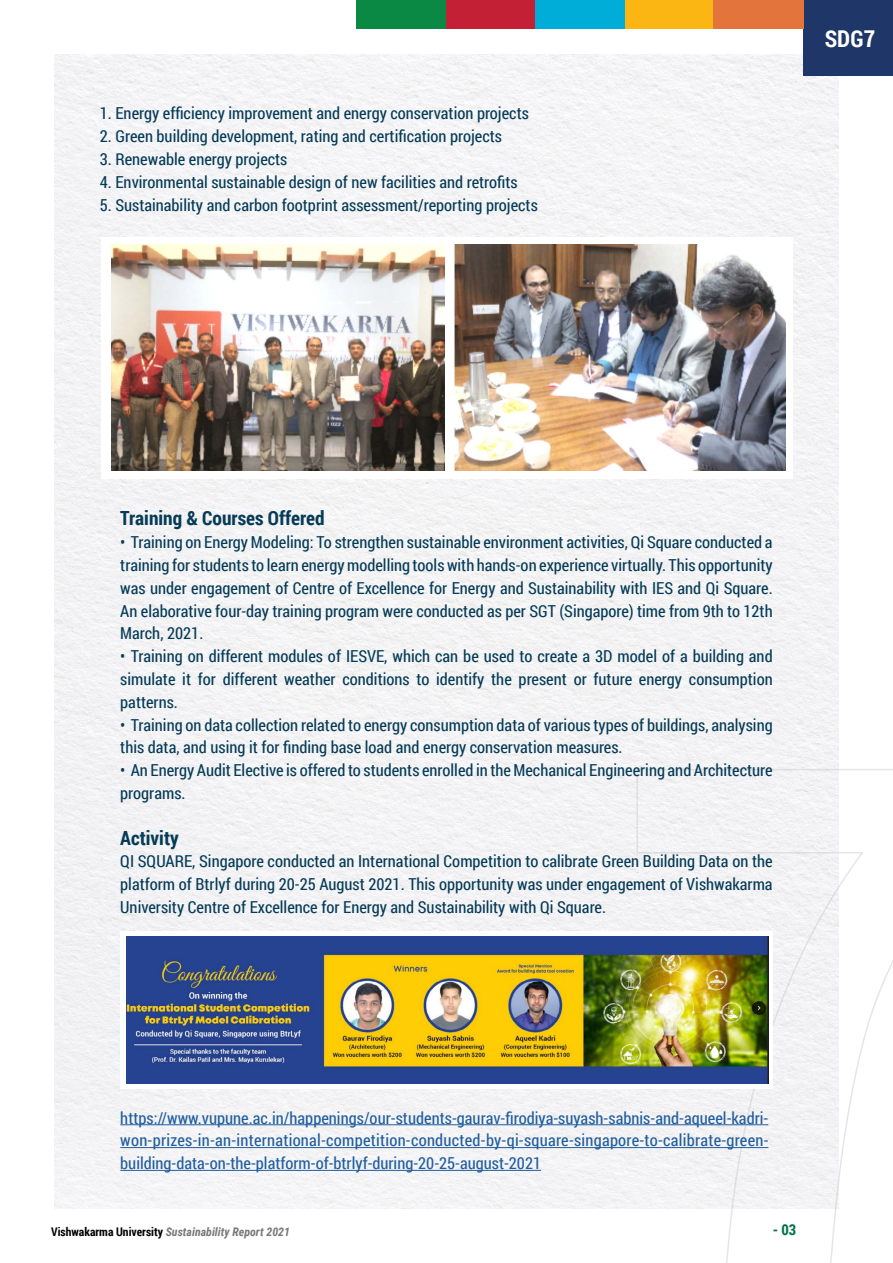
<style>
.page{position:relative;width:893px;height:1263px;background:#fff}
.page>*{position:absolute;margin:0;border:0;box-sizing:border-box;transform-origin:0 0}
.t1{font:700 23.1px "Roboto Condensed";color:#fff}
.t2{font:700 19.5px "Roboto Condensed";color:#053b57}
.t3{font:16.5px/22.8px "Roboto Condensed";color:#053b57;text-align:justify}
.t4{font:16.5px/22.8px "Roboto Condensed";color:#215e9e;text-align:justify}
.t5{font:700 15px "Roboto Condensed";color:#00724a}
.t6{font:italic 700 11.85px "Roboto Condensed";color:#77787b}
.s1{font-style:normal;color:#000}
</style>
<div class="page">
<div style="left:54px;top:54px;width:785px;height:1155px;background:#f3f3f5"></div>
<div style="left:804px;top:0;width:89px;height:76px;background:#1e3768"></div>
<div style="left:624px;top:0;width:91px;height:28px;background:#fcb614"></div>
<div style="left:535px;top:0;width:89px;height:28px;background:#00add8"></div>
<div style="left:446px;top:0;width:89px;height:28px;background:#c32035"></div>
<div style="left:356px;top:0;width:90px;height:28px;background:#0a8944"></div>
<div style="left:713px;top:0;width:91px;height:28px;background:#e3743c"></div>
<svg style="left:636px;top:768px;width:257px;height:495px"></svg>
<div style="left:102px;top:237px;width:691px;height:242px;background:#fff"></div>
<img style="left:112px;top:244px;width:332px;height:227px">
<img style="left:454px;top:244px;width:332px;height:227px">
<div style="left:120px;top:931px;width:653px;height:158px;background:#fff"></div>
<img style="left:127px;top:936px;width:641px;height:148px">
<hr style="left:120px;top:1124px;width:648px;height:1px;background:#215e9e">
<hr style="left:120px;top:1147px;width:648px;height:1px;background:#215e9e">
<hr style="left:120px;top:1170px;width:421px;height:1px;background:#215e9e">
<p class="t3" style="left:100px;top:101px;width:431px">1. Energy efficiency improvement and energy conservation projects</p>
<p class="t3" style="left:100px;top:124px;width:404px">2. Green building development, rating and certification projects</p>
<p class="t3" style="left:100px;top:147px;width:189px">3. Renewable energy projects</p>
<p class="t3" style="left:100px;top:170px;width:419px">4. Environmental sustainable design of new facilities and retrofits</p>
<p class="t3" style="left:100px;top:193px;width:440px">5. Sustainability and carbon footprint assessment/reporting projects</p>
<h1 class="t1" style="left:825px;top:22px;width:52px">SDG97</h1>
<p class="t2" style="left:120px;top:505px;width:206px">Training &amp; Courses Offered</p>
<p class="t3" style="left:120px;top:530px;width:654px">• Training on Energy Modeling: To strengthen sustainable environment activities, Qi Square conducted a training for students to learn energy modelling tools with hands-on experience virtually. This opportunity was under engagement of Centre of Excellence for Energy and Sustainability with IES and Qi Square.<br>An elaborative four-day training program were conducted as per SGT (Singapore) time from 9th to 12th March, 2021.</p>
<p class="t3" style="left:120px;top:644px;width:654px">• Training on different modules of IESVE, which can be used to create a 3D model of a building and simulate it for different weather conditions to identify the present or future energy consumption patterns.</p>
<p class="t3" style="left:120px;top:713px;width:654px">• Training on data collection related to energy consumption data of various types of buildings, analysing this data, and using it for finding base load and energy conservation measures.</p>
<p class="t3" style="left:120px;top:758px;width:654px">• An Energy Audit Elective is offered to students enrolled in the Mechanical Engineering and Architecture programs.</p>
<p class="t2" style="left:120px;top:824px;width:60px">Activity</p>
<p class="t3" style="left:120px;top:849px;width:654px">QI SQUARE, Singapore conducted an International Competition to calibrate Green Building Data on the platform of Btrlyf during 20-25 August 2021. This opportunity was under engagement of Vishwakarma University Centre of Excellence for Energy and Sustainability with Qi Square.</p>
<p class="t4" style="left:120px;top:1106px;width:650px">https://www.vupune.ac.in/happenings/our-students-gaurav-firodiya-suyash-sabnis-and-aqueel-kadri&shy;won-prizes-in-an-international-competition-conducted-by-qi-square-singapore-to-calibrate-green&shy;building-data-on-the-platform-of-btrlyf-during-20-25-august-2021</p>
<p class="t6" style="left:51px;top:1223px;width:240px"><span class="s1">Vishwakarma University</span> Sustainability Report 2021</p>
<p class="t5" style="left:773px;top:1218px;width:25px">- 03</p>
</div>
